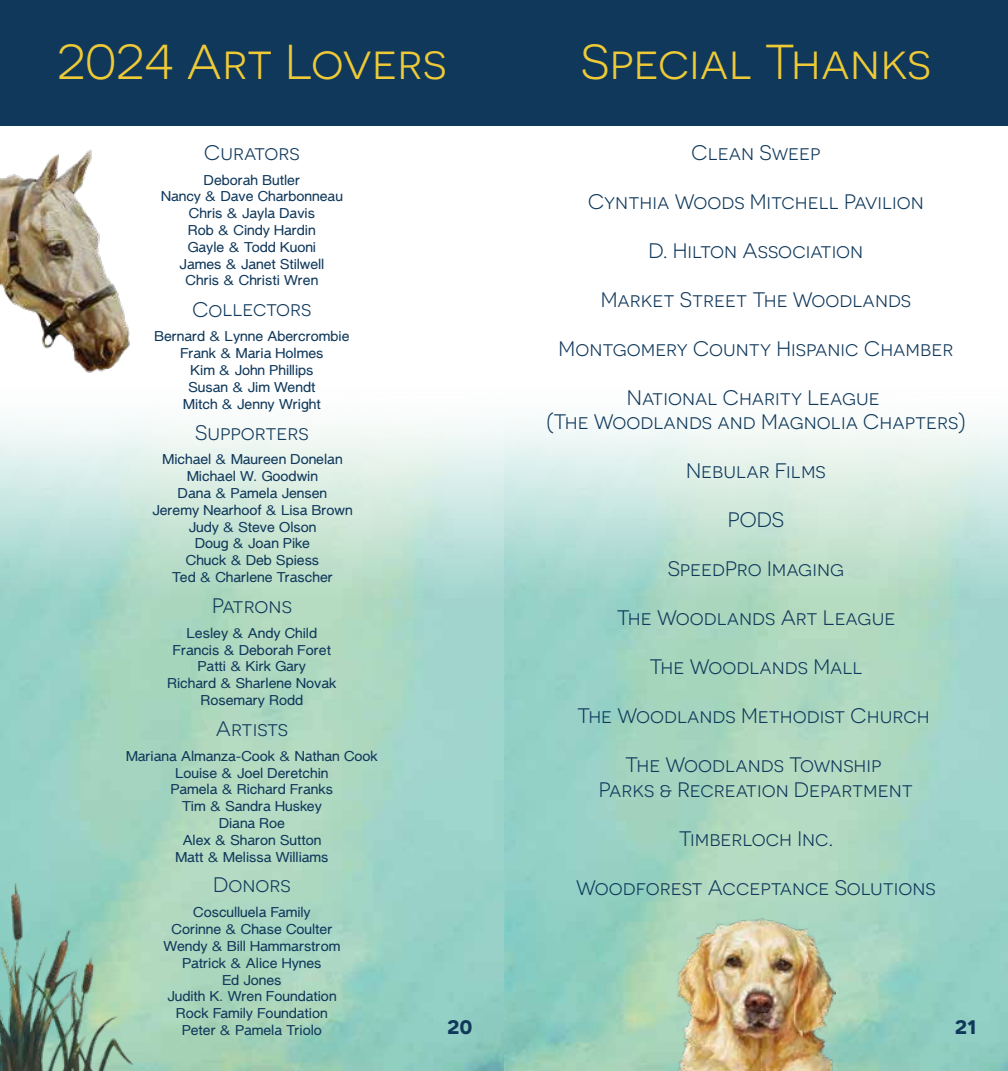
<style>
.page{position:relative;width:1008px;height:1071px;background:#fff}
.page>*{position:absolute;margin:0;border:0;box-sizing:border-box;transform-origin:0 0}
.t1{font:49px "Novecentosanswide";color:#efca37}
.t2{font:600 24.5px "Novecentosanswide";color:#0f385b}
.t3{font:21px/24.5px "Novecentosanswide";color:#0f385b;text-align:center}
.t4{font:14px/16.8px "Luzaine";color:#0f385b;text-align:center}
</style>
<div class="page">
<img style="left:0;top:422px;width:504px;height:649px">
<img style="left:0;top:881px;width:136px;height:190px">
<div style="left:0;top:0;width:504px;height:126px;background:#0f385b"></div>
<img style="left:0;top:150px;width:130px;height:223px">
<svg style="left:504px;top:422px;width:504px;height:649px;background:#add9ca"></svg>
<div style="left:504px;top:0;width:504px;height:126px;background:#0f385b"></div>
<img style="left:677px;top:917px;width:158px;height:154px">
<h1 class="t1" style="left:57px;top:33px;width:391px">2024 Art Lovers</h1>
<h1 class="t1" style="left:581px;top:33px;width:352px">Special Thanks</h1>
<h3 class="t3" style="left:204px;top:140px;width:97px">Curators</h3>
<p class="t4" style="left:161px;top:172px;width:183px">Deborah Butler<br>Nancy &amp; Dave Charbonneau<br>Chris &amp; Jayla Davis<br>Rob &amp; Cindy Hardin<br>Gayle &amp; Todd Kuoni<br>James &amp; Janet Stilwell<br>Chris &amp; Christi Wren</p>
<h3 class="t3" style="left:192px;top:297px;width:121px">Collectors</h3>
<p class="t4" style="left:154px;top:329px;width:197px">Bernard &amp; Lynne Abercrombie<br>Frank &amp; Maria Holmes<br>Kim &amp; John Phillips<br>Susan &amp; Jim Wendt<br>Mitch &amp; Jenny Wright</p>
<h3 class="t3" style="left:195px;top:420px;width:115px">Supporters</h3>
<p class="t4" style="left:152px;top:452px;width:202px">Michael &amp; Maureen Donelan<br>Michael W. Goodwin<br>Dana &amp; Pamela Jensen<br>Jeremy Nearhoof &amp; Lisa Brown<br>Judy &amp; Steve Olson<br>Doug &amp; Joan Pike<br>Chuck &amp; Deb Spiess<br>Ted &amp; Charlene Trascher</p>
<h3 class="t3" style="left:212px;top:593px;width:81px">Patrons</h3>
<p class="t4" style="left:168px;top:625px;width:170px">Lesley &amp; Andy Child<br>Francis &amp; Deborah Foret<br>Patti &amp; Kirk Gary<br>Richard &amp; Sharlene Novak<br>Rosemary Rodd</p>
<h3 class="t3" style="left:216px;top:716px;width:74px">Artists</h3>
<p class="t4" style="left:126px;top:748px;width:253px">Mariana Almanza-Cook &amp; Nathan Cook<br>Louise &amp; Joel Deretchin<br>Pamela &amp; Richard Franks<br>Tim &amp; Sandra Huskey<br>Diana Roe<br>Alex &amp; Sharon Sutton<br>Matt &amp; Melissa Williams</p>
<h3 class="t3" style="left:213px;top:873px;width:79px">Donors</h3>
<p class="t4" style="left:164px;top:905px;width:178px">Cosculluela Family<br>Corinne &amp; Chase Coulter<br>Wendy &amp; Bill Hammarstrom<br>Patrick &amp; Alice Hynes<br>Ed Jones<br>Judith K. Wren Foundation<br>Rock Family Foundation<br>Peter &amp; Pamela Triolo</p>
<h3 class="t3" style="left:692px;top:140px;width:130px">Clean Sweep</h3>
<h3 class="t3" style="left:588px;top:189px;width:338px">Cynthia Woods Mitchell Pavilion</h3>
<h3 class="t3" style="left:649px;top:238px;width:216px">D. Hilton Association</h3>
<h3 class="t3" style="left:601px;top:287px;width:312px">Market Street The Woodlands</h3>
<h3 class="t3" style="left:559px;top:336px;width:396px">Montgomery County Hispanic Chamber</h3>
<h3 class="t3" style="left:546px;top:385px;width:421px">National Charity League<br>(The Woodlands and Magnolia Chapters)</h3>
<h3 class="t3" style="left:686px;top:459px;width:141px">Nebular Films</h3>
<h3 class="t3" style="left:728px;top:508px;width:58px">PODS</h3>
<h3 class="t3" style="left:668px;top:557px;width:178px">SpeedPro Imaging</h3>
<h3 class="t3" style="left:617px;top:606px;width:280px">The Woodlands Art League</h3>
<h3 class="t3" style="left:649px;top:655px;width:215px">The Woodlands Mall</h3>
<h3 class="t3" style="left:577px;top:704px;width:354px">The Woodlands Methodist Church</h3>
<h3 class="t3" style="left:599px;top:753px;width:316px">The Woodlands Township<br>Parks &amp; Recreation Department</h3>
<h3 class="t3" style="left:679px;top:826px;width:156px">Timberloch Inc.</h3>
<h3 class="t3" style="left:576px;top:875px;width:361px">Woodforest Acceptance Solutions</h3>
<h2 class="t2" style="left:447px;top:1011px;width:27px">20</h2>
<h2 class="t2" style="left:955px;top:1011px;width:23px">21</h2>
</div>
